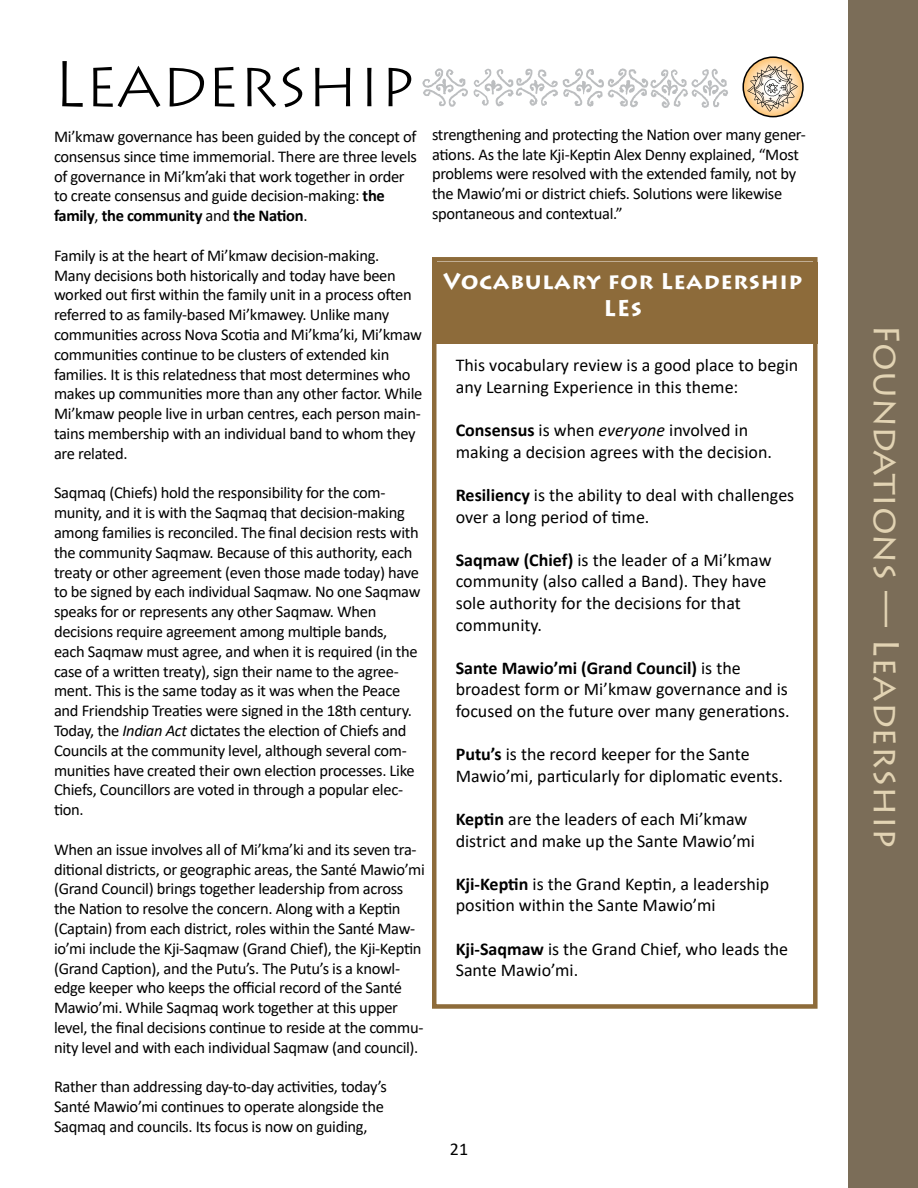
<style>
.page{position:relative;width:918px;height:1188px;background:#fff}
.page>*{position:absolute;margin:0;border:0;box-sizing:border-box;transform-origin:0 0}
.t1{font:300 64.5px "Lithos Pro";letter-spacing:-.02em;color:#000}
.t2{font:36px "Lithos Pro";color:#e2d3b3}
.t3{font:700 22.5px/27px "Lithos Pro";letter-spacing:.02em;color:#fff;text-align:center}
.t4{font:18px/21.6px "Calibri";color:#000}
.t5{font:16.5px/19.8px "Calibri";letter-spacing:-.02em;color:#000}
.s1{font-weight:700}
.s2{font-style:italic}
</style>
<div class="page">
<div style="left:848px;top:0;width:70px;height:1188px;background:#7b6d58"></div>
<svg style="left:743px;top:57px;width:60px;height:60px"></svg>
<div style="left:742px;top:56px;width:62px;height:61px;border:2px solid #000;border-radius:50%"></div>
<svg style="left:747px;top:65px;width:51px;height:47px;background:#cfbaa0"></svg>
<svg style="left:422px;top:68px;width:306px;height:40px"></svg>
<div style="left:432px;top:257px;width:386px;height:752px;background:#fff;border:4px solid #8d6b3a"></div>
<div style="left:432px;top:262px;width:386px;height:81px;background:#8d6b3a"></div>
<h1 class="t1" style="left:52px;top:47px;width:365px">Leadership</h1>
<p class="t5" style="left:54px;top:126px;width:364px">Mi’kmaw governance has been guided by the concept of consensus since time immemorial. There are three levels of governance in Mi’km’aki that work together in order to create consensus and guide decision-making: <span class="s1">the family</span>, <span class="s1">the community</span> and <span class="s1">the Nation</span>.</p>
<p class="t5" style="left:54px;top:245px;width:370px">Family is at the heart of Mi’kmaw decision-making.<br>Many decisions both historically and today have been worked out first within the family unit in a process often referred to as family-based Mi’kmawey. Unlike many communities across Nova Scotia and Mi’kma’ki, Mi’kmaw communities continue to be clusters of extended kin families. It is this relatedness that most determines who makes up communities more than any other factor. While Mi’kmaw people live in urban centres, each person main&shy;tains membership with an individual band to whom they are related.</p>
<p class="t5" style="left:54px;top:483px;width:368px">Saqmaq (Chiefs) hold the responsibility for the com&shy;munity, and it is with the Saqmaq that decision-making among families is reconciled. The final decision rests with the community Saqmaw. Because of this authority, each treaty or other agreement (even those made today) have to be signed by each individual Saqmaw. No one Saqmaw speaks for or represents any other Saqmaw. When decisions require agreement among multiple bands, each Saqmaw must agree, and when it is required (in the case of a written treaty), sign their name to the agree&shy;ment. This is the same today as it was when the Peace and Friendship Treaties were signed in the 18th century.<br>Today, the <span class="s2">Indian Act</span> dictates the election of Chiefs and Councils at the community level, although several com&shy;munities have created their own election processes. Like Chiefs, Councillors are voted in through a popular elec&shy;tion.</p>
<p class="t5" style="left:54px;top:839px;width:372px">When an issue involves all of Mi’kma’ki and its seven tra&shy;ditional districts, or geographic areas, the Santé Mawio’mi (Grand Council) brings together leadership from across the Nation to resolve the concern. Along with a Keptin (Captain) from each district, roles within the Santé Maw&shy;io’mi include the Kji-Saqmaw (Grand Chief), the Kji-Keptin (Grand Caption), and the Putu’s. The Putu’s is a knowl&shy;edge keeper who keeps the official record of the Santé Mawio’mi. While Saqmaq work together at this upper level, the final decisions continue to reside at the commu&shy;nity level and with each individual Saqmaw (and council).</p>
<p class="t5" style="left:54px;top:1077px;width:335px">Rather than addressing day-to-day activities, today’s<br>Santé Mawio’mi continues to operate alongside the<br>Saqmaq and councils. Its focus is now on guiding,</p>
<p class="t5" style="left:432px;top:124px;width:375px">strengthening and protecting the Nation over many gener&shy;ations. As the late Kji-Keptin Alex Denny explained, “Most problems were resolved with the extended family, not by the Mawio’mi or district chiefs. Solutions were likewise spontaneous and contextual.”</p>
<h3 class="t3" style="left:443px;top:268px;width:361px">Vocabulary for Leadership<br>LEs</h3>
<p class="t4" style="left:456px;top:354px;width:344px">This vocabulary review is a good place to begin any Learning Experience in this theme:</p>
<p class="t4" style="left:456px;top:419px;width:318px"><span class="s1">Consensus</span> is when <span class="s2">everyone</span> involved in making a decision agrees with the decision.</p>
<p class="t4" style="left:456px;top:484px;width:340px"><span class="s1">Resiliency</span> is the ability to deal with challenges over a long period of time.</p>
<p class="t4" style="left:456px;top:549px;width:317px"><span class="s1">Saqmaw (Chief)</span> is the leader of a Mi’kmaw community (also called a Band). They have sole authority for the decisions for that community.</p>
<p class="t4" style="left:456px;top:657px;width:335px"><span class="s1">Sante Mawio’mi (Grand Council)</span> is the broadest form or Mi’kmaw governance and is focused on the future over many generations.</p>
<p class="t4" style="left:456px;top:743px;width:329px"><span class="s1">Putu’s</span> is the record keeper for the Sante<br>Mawio’mi, particularly for diplomatic events.</p>
<p class="t4" style="left:456px;top:808px;width:301px"><span class="s1">Keptin</span> are the leaders of each Mi’kmaw district and make up the Sante Mawio’mi</p>
<p class="t4" style="left:456px;top:873px;width:315px"><span class="s1">Kji-Keptin</span> is the Grand Keptin, a leadership position within the Sante Mawio’mi</p>
<p class="t4" style="left:456px;top:937px;width:334px"><span class="s1">Kji-Saqmaw</span> is the Grand Chief, who leads the<br>Sante Mawio’mi.</p>
<p class="t4" style="left:450px;top:1138px;width:20px">21</p>
<h2 class="t2" style="left:907px;top:324px;width:526px;rotate:90deg">Foundations — Leadership</h2>
</div>
